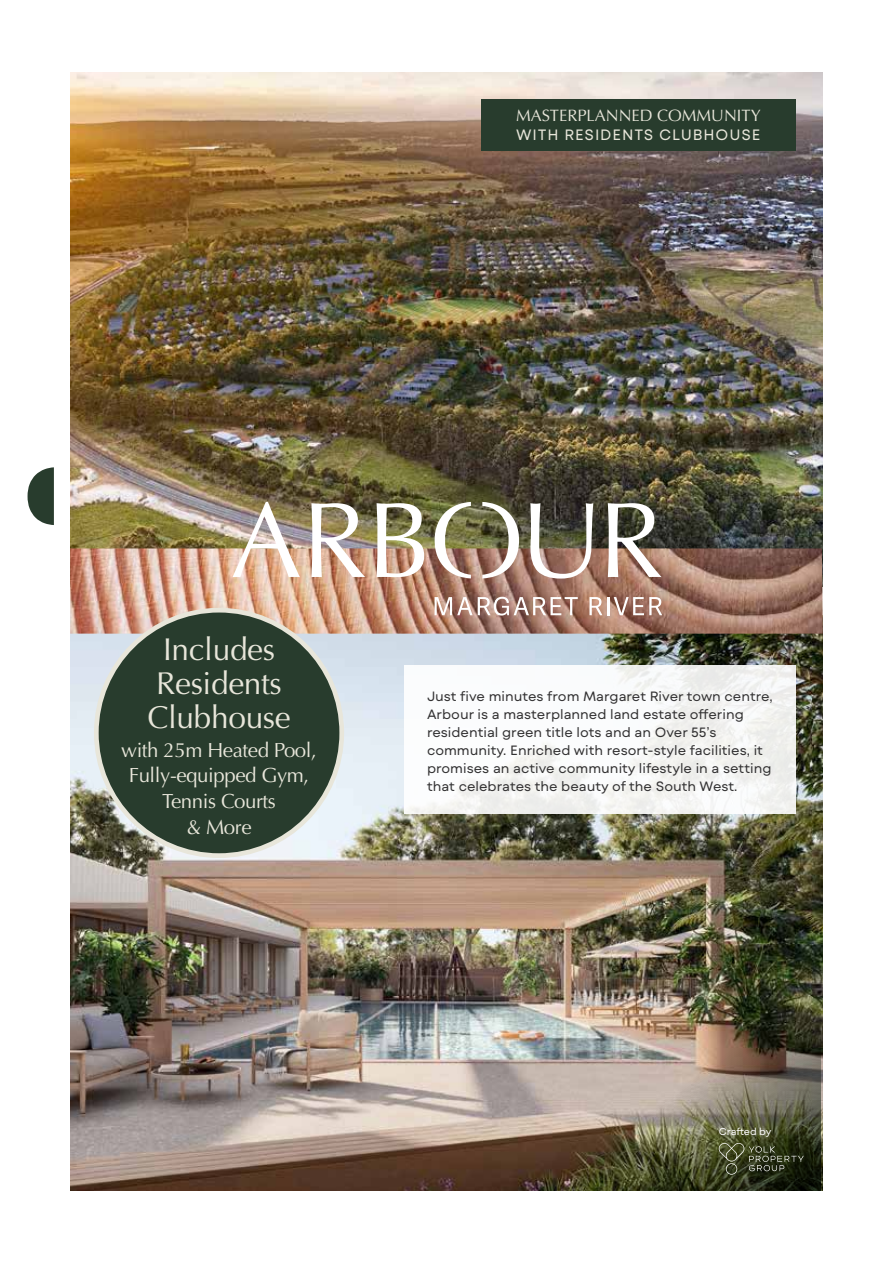
<style>
.page{position:relative;width:893px;height:1263px;background:#fff}
.page>*{position:absolute;margin:0;border:0;box-sizing:border-box;transform-origin:0 0}
.t1{font:31.65px/33.8px "Optima";letter-spacing:-.01em;color:#e8e6da;text-align:center}
.t2{font:20.4px/25.7px "Optima";letter-spacing:-.02em;color:#e8e6da;text-align:center}
.t3{font:16.5px "Optima";color:#e8e6da}
.t4{font:15px "Mont Blanc";letter-spacing:.055em;color:#e8e6da}
.t5{font:13.5px/18px "Mont Blanc";color:#323132}
.t6{font:10.05px "Mont Blanc";letter-spacing:-.015em;color:#fff}
</style>
<div class="page">
<img style="left:70px;top:634px;width:753px;height:557px">
<div style="left:404px;top:665px;width:392px;height:149px;background:linear-gradient(to right,#fcfdfd,#f1f1f0)"></div>
<svg style="left:28px;top:467px;width:26px;height:58px"></svg>
<img style="left:70px;top:72px;width:753px;height:476px">
<img style="left:70px;top:548px;width:753px;height:86px">
<img style="left:232px;top:502px;width:68px;height:75px">
<img style="left:311px;top:503px;width:54px;height:74px">
<img style="left:377px;top:503px;width:47px;height:74px">
<svg style="left:530px;top:503px;width:63px;height:75px"></svg>
<svg style="left:608px;top:503px;width:54px;height:74px"></svg>
<svg style="left:482px;top:502px;width:37px;height:76px"></svg>
<svg style="left:435px;top:502px;width:36px;height:76px"></svg>
<svg style="left:435px;top:597px;width:143px;height:18px"></svg>
<svg style="left:589px;top:597px;width:73px;height:18px"></svg>
<div style="left:481px;top:100px;width:315px;height:51px;background:#283c2d"></div>
<img style="left:457px;top:939px;width:364px;height:252px">
<svg style="left:719px;top:1143px;width:85px;height:32px;background:#3e452a"></svg>
<div style="left:96px;top:610px;width:246px;height:246px;background:#283c2d;border-radius:50%"></div>
<p class="t3" style="left:516px;top:106px;width:246px">MASTERPLANNED COMMUNITY</p>
<p class="t4" style="left:516px;top:125px;width:246px">WITH RESIDENTS CLUBHOUSE</p>
<h1 class="t1" style="left:147px;top:633px;width:145px">Includes<br>Residents<br>Clubhouse</h1>
<h2 class="t2" style="left:121px;top:737px;width:197px">with 25m Heated Pool,<br>Fully-equipped Gym,<br>Tennis Courts<br>&amp; More</h2>
<p class="t5" style="left:427px;top:687px;width:347px">Just five minutes from Margaret River town centre, Arbour is a masterplanned land estate offering residential green title lots and an Over 55’s community. Enriched with resort-style facilities, it promises an active community lifestyle in a setting that celebrates the beauty of the South West.</p>
<p class="t6" style="left:719px;top:1125px;width:54px">Crafted by</p>
</div>
